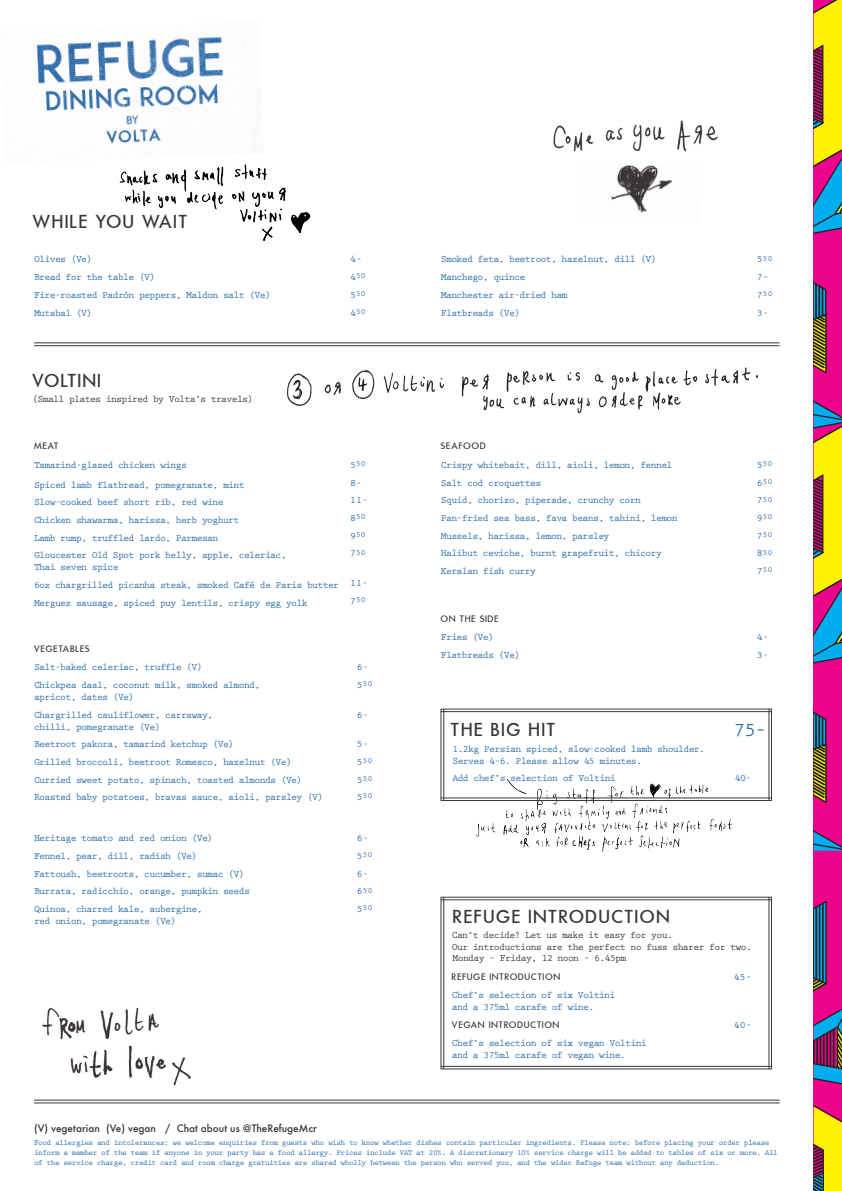
<style>
.page{position:relative;width:842px;height:1191px;background:#fff}
.page>*{position:absolute;margin:0;border:0;box-sizing:border-box;transform-origin:0 0}
.t1{font:500 20px "Futura";letter-spacing:.12em;color:#3b3635}
.t2{font:700 20px "Prestige Elite Std";color:#2569a9}
.t3{font:700 10px/12px "Prestige Elite Std";letter-spacing:-.075em;color:#2569a9}
.t4{font:700 10px/12px "Prestige Elite Std";letter-spacing:-.075em;color:#3b3635}
.t5{font:500 10px "Futura";letter-spacing:.12em;color:#3b3635}
.t6{font:500 10px "Futura";color:#3b3635}
.t7{font:700 8px/10px "Prestige Elite Std";letter-spacing:-.075em;color:#2569a9}
.s1{font-size:10px}
</style>
<div class="page">
<svg style="left:814px;top:0;width:28px;height:1191px;background:#ae5e64"></svg>
<img style="left:611px;top:165px;width:62px;height:48px">
<img style="left:42px;top:1007px;width:149px;height:79px">
<img style="left:287px;top:367px;width:472px;height:47px">
<hr style="left:34px;top:343px;width:746px;height:1px;background:#3b3635">
<hr style="left:34px;top:345px;width:746px;height:1px;background:#3b3635">
<hr style="left:34px;top:1100px;width:746px;height:1px;background:#3b3635">
<hr style="left:34px;top:1102px;width:746px;height:1px;background:#3b3635">
<img style="left:9px;top:34px;width:254px;height:123px">
<img style="left:553px;top:120px;width:165px;height:32px">
<hr style="left:441px;top:897px;width:1px;height:172px;background:#3b3635">
<hr style="left:444px;top:897px;width:1px;height:172px;background:#3b3635">
<hr style="left:441px;top:897px;width:331px;height:1px;background:#3b3635">
<hr style="left:441px;top:899px;width:331px;height:1px;background:#3b3635">
<hr style="left:441px;top:1066px;width:331px;height:1px;background:#3b3635">
<hr style="left:441px;top:1068px;width:331px;height:1px;background:#3b3635">
<hr style="left:769px;top:897px;width:1px;height:172px;background:#3b3635">
<hr style="left:771px;top:897px;width:1px;height:172px;background:#3b3635">
<hr style="left:441px;top:709px;width:1px;height:91px;background:#3b3635">
<hr style="left:444px;top:709px;width:1px;height:91px;background:#3b3635">
<hr style="left:441px;top:709px;width:331px;height:1px;background:#3b3635">
<hr style="left:441px;top:711px;width:331px;height:1px;background:#3b3635">
<hr style="left:441px;top:797px;width:331px;height:1px;background:#3b3635">
<hr style="left:441px;top:800px;width:331px;height:1px;background:#3b3635">
<hr style="left:769px;top:709px;width:1px;height:91px;background:#3b3635">
<hr style="left:771px;top:709px;width:1px;height:91px;background:#3b3635">
<img style="left:476px;top:780px;width:255px;height:71px">
<img style="left:119px;top:164px;width:192px;height:77px">
<p class="t1" style="left:33px;top:211px;width:156px">WHILE YOU WAIT</p>
<p class="t3" style="left:34px;top:254px;width:60px">Olives (Ve)</p>
<p class="t3" style="left:34px;top:271px;width:123px">Bread for the table (V)</p>
<p class="t3" style="left:34px;top:289px;width:239px">Fire-roasted Padrón peppers, Maldon salt (Ve)</p>
<p class="t3" style="left:34px;top:307px;width:60px">Mutabal (V)</p>
<p class="t3" style="left:350px;top:254px;width:13px">4–</p>
<p class="t7" style="left:350px;top:271px;width:17px"><span class="s1">4</span>50</p>
<p class="t7" style="left:350px;top:289px;width:17px"><span class="s1">5</span>50</p>
<p class="t7" style="left:350px;top:306px;width:17px"><span class="s1">4</span>50</p>
<p class="t1" style="left:33px;top:370px;width:69px">VOLTINI</p>
<p class="t4" style="left:32px;top:393px;width:223px">(Small plates inspired by Volta’s travels)</p>
<p class="t5" style="left:34px;top:441px;width:26px">MEAT</p>
<p class="t3" style="left:34px;top:459px;width:155px">Tamarind-glazed chicken wings</p>
<p class="t3" style="left:34px;top:479px;width:212px">Spiced lamb flatbread, pomegranate, mint</p>
<p class="t3" style="left:34px;top:496px;width:191px">Slow-cooked beef short rib, red wine</p>
<p class="t3" style="left:34px;top:514px;width:207px">Chicken shawarma, harissa, herb yoghurt</p>
<p class="t3" style="left:34px;top:532px;width:186px">Lamb rump, truffled lardo, Parmesan</p>
<p class="t3" style="left:34px;top:549px;width:254px">Gloucester Old Spot pork belly, apple, celeriac,<br>Thai seven spice</p>
<p class="t3" style="left:34px;top:579px;width:307px">6oz chargrilled picanha steak, smoked Café de Paris butter</p>
<p class="t3" style="left:34px;top:597px;width:275px">Merguez sausage, spiced puy lentils, crispy egg yolk</p>
<p class="t7" style="left:350px;top:459px;width:17px"><span class="s1">5</span>50</p>
<p class="t3" style="left:350px;top:477px;width:13px">8-</p>
<p class="t3" style="left:350px;top:494px;width:19px">11-</p>
<p class="t7" style="left:350px;top:512px;width:17px"><span class="s1">8</span>50</p>
<p class="t7" style="left:350px;top:529px;width:17px"><span class="s1">9</span>50</p>
<p class="t7" style="left:350px;top:547px;width:17px"><span class="s1">7</span>50</p>
<p class="t3" style="left:350px;top:577px;width:19px">11-</p>
<p class="t7" style="left:350px;top:594px;width:17px"><span class="s1">7</span>50</p>
<p class="t5" style="left:34px;top:643px;width:57px">VEGETABLES</p>
<p class="t3" style="left:34px;top:661px;width:170px">Salt-baked celeriac, truffle (V)</p>
<p class="t3" style="left:34px;top:679px;width:228px">Chickpea daal, coconut milk, smoked almond, apricot, dates (Ve)</p>
<p class="t3" style="left:34px;top:708px;width:181px">Chargrilled cauliflower, carraway, chilli, pomegranate (Ve)</p>
<p class="t3" style="left:34px;top:738px;width:202px">Beetroot pakora, tamarind ketchup (Ve)</p>
<p class="t3" style="left:34px;top:756px;width:260px">Grilled broccoli, beetroot Romesco, hazelnut (Ve)</p>
<p class="t3" style="left:34px;top:774px;width:270px">Curried sweet potato, spinach, toasted almonds (Ve)</p>
<p class="t3" style="left:34px;top:791px;width:291px">Roasted baby potatoes, bravas sauce, aioli, parsley (V)</p>
<p class="t3" style="left:34px;top:832px;width:181px">Heritage tomato and red onion (Ve)</p>
<p class="t3" style="left:34px;top:850px;width:165px">Fennel, pear, dill, radish (Ve)</p>
<p class="t3" style="left:34px;top:868px;width:212px">Fattoush, beetroots, cucumber, sumac (V)</p>
<p class="t3" style="left:34px;top:885px;width:218px">Burrata, radicchio, orange, pumpkin seeds</p>
<p class="t3" style="left:34px;top:903px;width:170px">Quinoa, charred kale, aubergine, red onion, pomegranate (Ve)</p>
<p class="t3" style="left:357px;top:661px;width:13px">6-</p>
<p class="t7" style="left:357px;top:679px;width:17px"><span class="s1">5</span>50</p>
<p class="t3" style="left:357px;top:708px;width:13px">6-</p>
<p class="t3" style="left:357px;top:738px;width:13px">5-</p>
<p class="t7" style="left:357px;top:756px;width:17px"><span class="s1">5</span>50</p>
<p class="t7" style="left:357px;top:773px;width:17px"><span class="s1">5</span>50</p>
<p class="t7" style="left:357px;top:791px;width:17px"><span class="s1">5</span>50</p>
<p class="t3" style="left:357px;top:832px;width:13px">6-</p>
<p class="t7" style="left:357px;top:850px;width:17px"><span class="s1">5</span>50</p>
<p class="t3" style="left:357px;top:868px;width:13px">6-</p>
<p class="t7" style="left:357px;top:885px;width:17px"><span class="s1">6</span>50</p>
<p class="t7" style="left:357px;top:903px;width:17px"><span class="s1">5</span>50</p>
<p class="t3" style="left:441px;top:254px;width:218px">Smoked feta, beetroot, hazelnut, dill (V)</p>
<p class="t3" style="left:441px;top:271px;width:86px">Manchego, quince</p>
<p class="t3" style="left:441px;top:289px;width:128px">Manchester air-dried ham</p>
<p class="t3" style="left:441px;top:307px;width:81px">Flatbreads (Ve)</p>
<p class="t5" style="left:441px;top:441px;width:46px">SEAFOOD</p>
<p class="t3" style="left:441px;top:459px;width:233px">Crispy whitebait, dill, aioli, lemon, fennel</p>
<p class="t3" style="left:441px;top:477px;width:102px">Salt cod croquettes</p>
<p class="t3" style="left:441px;top:494px;width:202px">Squid, chorizo, piperade, crunchy corn</p>
<p class="t3" style="left:441px;top:512px;width:239px">Pan-fried sea bass, fava beans, tahini, lemon</p>
<p class="t3" style="left:441px;top:530px;width:170px">Mussels, harissa, lemon, parsley</p>
<p class="t3" style="left:441px;top:547px;width:223px">Halibut ceviche, burnt grapefruit, chicory</p>
<p class="t3" style="left:441px;top:565px;width:97px">Keralan fish curry</p>
<p class="t5" style="left:441px;top:613px;width:59px">ON THE SIDE</p>
<p class="t3" style="left:441px;top:631px;width:55px">Fries (Ve)</p>
<p class="t3" style="left:441px;top:649px;width:81px">Flatbreads (Ve)</p>
<p class="t7" style="left:757px;top:253px;width:17px"><span class="s1">5</span>50</p>
<p class="t3" style="left:757px;top:271px;width:13px">7–</p>
<p class="t7" style="left:757px;top:289px;width:17px"><span class="s1">7</span>50</p>
<p class="t3" style="left:757px;top:307px;width:13px">3-</p>
<p class="t7" style="left:757px;top:459px;width:17px"><span class="s1">5</span>50</p>
<p class="t7" style="left:757px;top:476px;width:17px"><span class="s1">6</span>50</p>
<p class="t7" style="left:757px;top:494px;width:17px"><span class="s1">7</span>50</p>
<p class="t7" style="left:757px;top:512px;width:17px"><span class="s1">9</span>50</p>
<p class="t7" style="left:757px;top:529px;width:17px"><span class="s1">7</span>50</p>
<p class="t7" style="left:757px;top:547px;width:17px"><span class="s1">8</span>50</p>
<p class="t7" style="left:757px;top:565px;width:17px"><span class="s1">7</span>50</p>
<p class="t3" style="left:757px;top:631px;width:13px">4-</p>
<p class="t3" style="left:757px;top:649px;width:13px">3-</p>
<p class="t1" style="left:451px;top:719px;width:106px">THE BIG HIT</p>
<p class="t2" style="left:734px;top:719px;width:34px">75–</p>
<p class="t3" style="left:452px;top:742px;width:254px">1.2kg Persian spiced, slow-cooked lamb shoulder.<br>Serves 4–6. Please allow 45 minutes.</p>
<p class="t3" style="left:452px;top:772px;width:165px">Add chef’s selection of Voltini</p>
<p class="t3" style="left:735px;top:772px;width:18px">40-</p>
<p class="t1" style="left:453px;top:906px;width:217px">REFUGE INTRODUCTION</p>
<p class="t4" style="left:452px;top:928px;width:302px">Can’t decide? Let us make it easy for you.<br>Our introductions are the perfect no fuss sharer for two.</p>
<p class="t4" style="left:452px;top:952px;width:176px">Monday – Friday, 12 noon – 6.45pm</p>
<p class="t5" style="left:452px;top:972px;width:109px">REFUGE INTRODUCTION</p>
<p class="t3" style="left:452px;top:989px;width:165px">Chef’s selection of six Voltini and a 375ml carafe of wine.</p>
<p class="t5" style="left:452px;top:1019px;width:109px">VEGAN INTRODUCTION</p>
<p class="t3" style="left:452px;top:1036px;width:197px">Chef’s selection of six vegan Voltini and a 375ml carafe of vegan wine.</p>
<p class="t3" style="left:734px;top:971px;width:19px">45–</p>
<p class="t3" style="left:734px;top:1019px;width:19px">40–</p>
<p class="t6" style="left:34px;top:1121px;width:284px">(V) vegetarian (Ve) vegan / Chat about us @TheRefugeMcr</p>
<p class="t7" style="left:34px;top:1137px;width:745px">Food allergies and intolerances: we welcome enquiries from guests who wish to know whether dishes contain particular ingredients. Please note: before placing your order please inform a member of the team if anyone in your party has a food allergy. Prices include VAT at 20%. A discretionary 10% service charge will be added to tables of six or more. All of the service charge, credit card and room charge gratuities are shared wholly between the person who served you, and the wider Refuge team without any deduction.</p>
</div>
